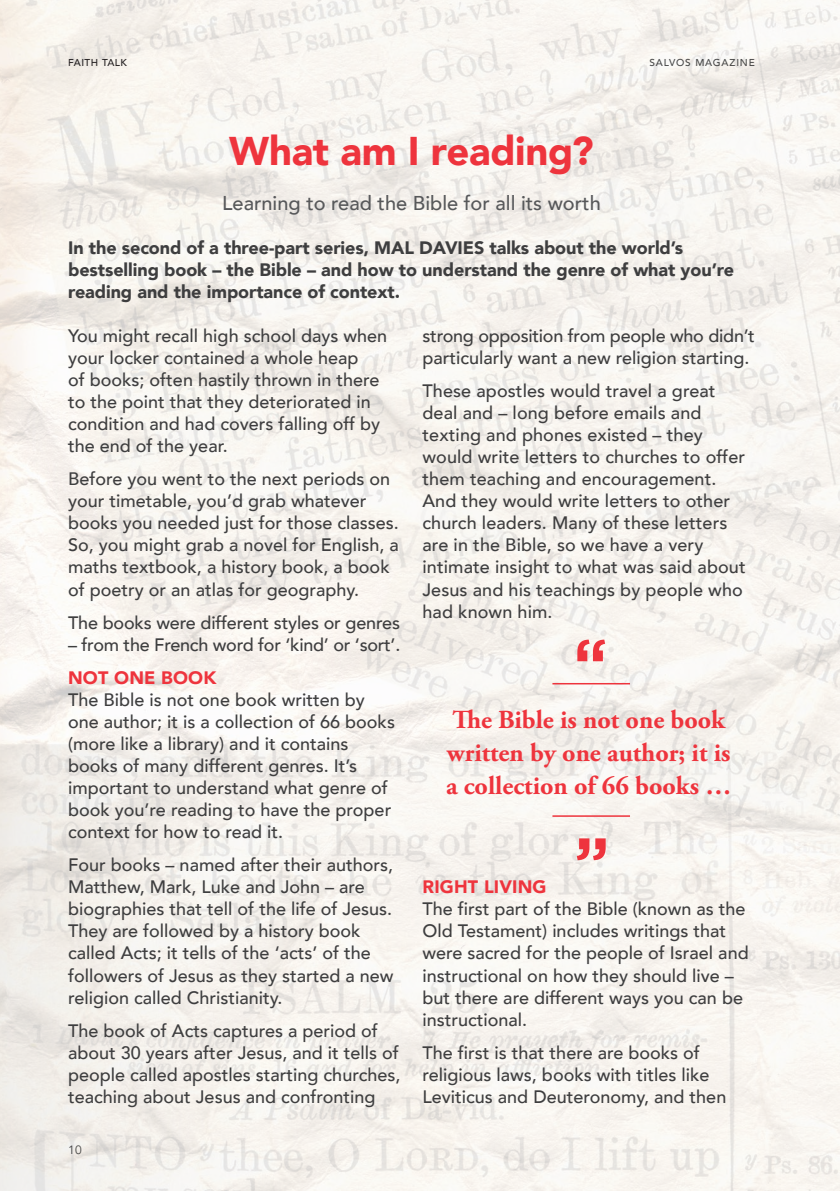
<style>
.page{position:relative;width:840px;height:1191px;background:#fff}
.page>*{position:absolute;margin:0;border:0;box-sizing:border-box;transform-origin:0 0}
.Salvos_Header{font:900 40px "Avenir";letter-spacing:-.005em;color:#ee343d}
.Pull_Quote_-_Grey{font:700 26px/33px "Adobe Garamond Pro";color:#ee343d}
.Salvos_Subhead{font:500 20px "Avenir";color:#57585a}
.Salvos_Body{font:500 18px/22px "Avenir";color:#3e3e3f}
.Write_Off{font:900 18px/22px "Avenir";letter-spacing:-.005em;color:#3e3e3f}
.Intext_Subhead{font:900 18px "Avenir";letter-spacing:.01em;color:#ee343d}
.t1{font:12px "Avenir";color:#4b4c4d}
.t2{font:500 10px "Avenir";letter-spacing:.08em;color:#4b4c4d}
.Page_name_-_Left{font:500 10px "Avenir";letter-spacing:.05em;color:#231f20}
</style>
<div class="page">
<img style="left:0;top:0;width:839px;height:1191px">
<svg style="left:576px;top:838px;width:29px;height:22px"></svg>
<hr style="left:552px;top:815px;width:77px;height:2px;background:#ee343d">
<hr style="left:552px;top:683px;width:77px;height:1px;background:#ee343d">
<svg style="left:577px;top:639px;width:27px;height:22px"></svg>
<p class="Page_name_-_Left" style="left:68px;top:54px;width:60px">FAITH TALK</p>
<p class="t2" style="left:649px;top:54px;width:107px">SALVOS MAGAZINE</p>
<p class="Salvos_Header" style="left:229px;top:117px;width:366px">What am I reading?</p>
<p class="Salvos_Subhead" style="left:222px;top:185px;width:380px">Learning to read the Bible for all its worth</p>
<p class="Write_Off" style="left:68px;top:236px;width:667px">In the second of a three-part series, MAL DAVIES talks about the world’s bestselling book – the Bible – and how to understand the genre of what you’re reading and the importance of context.</p>
<p class="Salvos_Body" style="left:68px;top:324px;width:320px">You might recall high school days when your locker contained a whole heap<br>of books; often hastily thrown in there to the point that they deteriorated in condition and had covers falling off by the end of the year.</p>
<p class="Salvos_Body" style="left:68px;top:467px;width:332px">Before you went to the next periods on your timetable, you’d grab whatever books you needed just for those classes.<br>So, you might grab a novel for English, a maths textbook, a history book, a book of poetry or an atlas for geography.</p>
<p class="Salvos_Body" style="left:68px;top:610px;width:333px">The books were different styles or genres</p>
<p class="Salvos_Body" style="left:68px;top:632px;width:333px">– from the French word for ‘kind’ or ‘sort’.</p>
<p class="Intext_Subhead" style="left:68px;top:662px;width:150px">NOT ONE BOOK</p>
<p class="Salvos_Body" style="left:68px;top:687px;width:328px">The Bible is not one book written by one author; it is a collection of 66 books (more like a library) and it contains books of many different genres. It’s important to understand what genre of book you’re reading to have the proper context for how to read it.</p>
<p class="Salvos_Body" style="left:68px;top:853px;width:327px">Four books – named after their authors, Matthew, Mark, Luke and John – are biographies that tell of the life of Jesus.<br>They are followed by a history book called Acts; it tells of the ‘acts’ of the followers of Jesus as they started a new religion called Christianity.</p>
<p class="Salvos_Body" style="left:68px;top:1018px;width:333px">The book of Acts captures a period of about 30 years after Jesus, and it tells of people called apostles starting churches, teaching about Jesus and confronting</p>
<p class="t1" style="left:68px;top:1142px;width:15px">10</p>
<p class="Salvos_Body" style="left:422px;top:324px;width:333px">strong opposition from people who didn’t particularly want a new religion starting.</p>
<p class="Salvos_Body" style="left:422px;top:379px;width:324px">These apostles would travel a great deal and – long before emails and texting and phones existed – they would write letters to churches to offer them teaching and encouragement.<br>And they would write letters to other church leaders. Many of these letters are in the Bible, so we have a very intimate insight to what was said about Jesus and his teachings by people who had known him.</p>
<p class="Pull_Quote_-_Grey" style="left:446px;top:703px;width:287px">The Bible is not one book written by one author; it is a collection of 66 books …</p>
<p class="Intext_Subhead" style="left:422px;top:871px;width:125px">RIGHT LIVING</p>
<p class="Salvos_Body" style="left:422px;top:897px;width:327px">The first part of the Bible (known as the Old Testament) includes writings that were sacred for the people of Israel and instructional on how they should live – but there are different ways you can be instructional.</p>
<p class="Salvos_Body" style="left:422px;top:1040px;width:305px">The first is that there are books of religious laws, books with titles like<br>Leviticus and Deuteronomy, and then</p>
</div>
